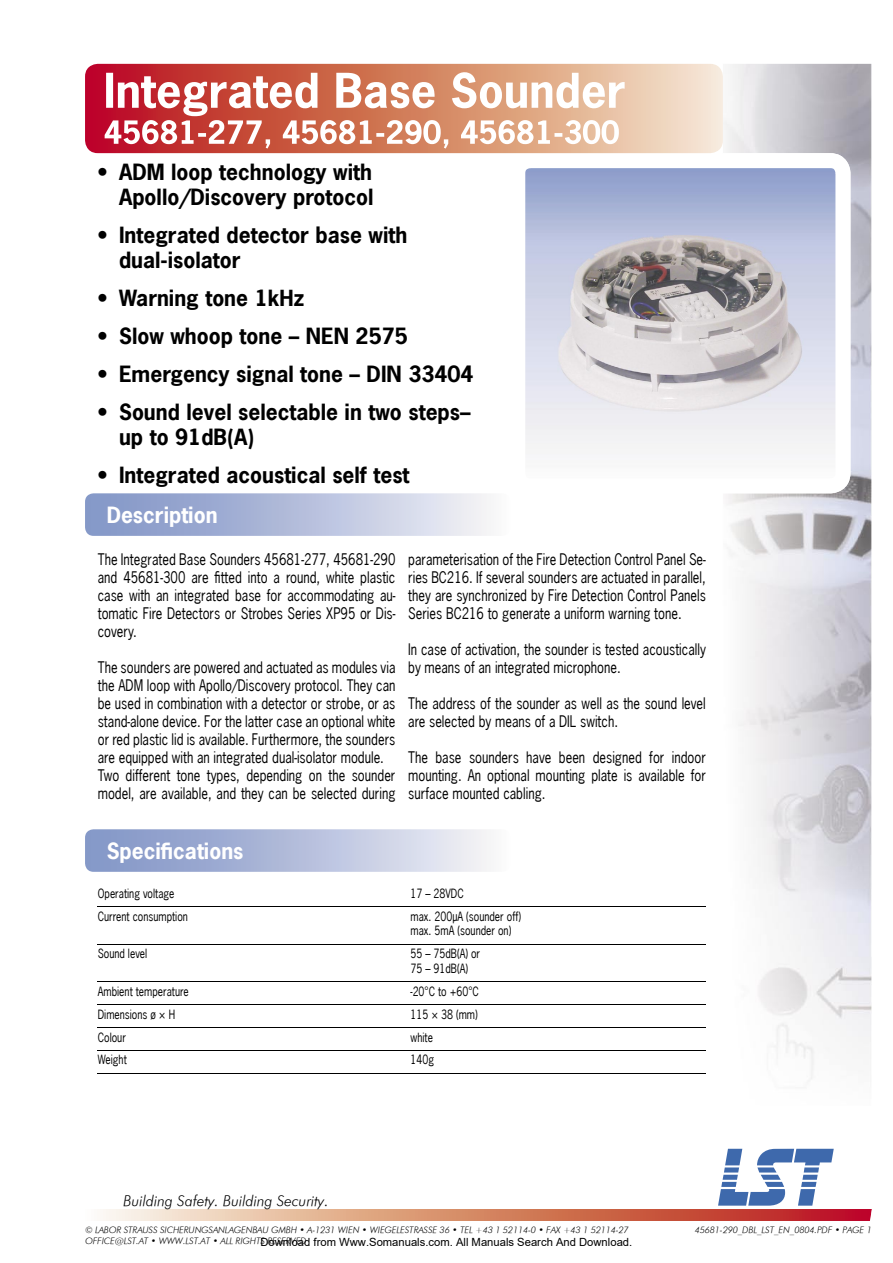
<style>
.page{position:relative;width:893px;height:1263px;background:#fff}
.page>*{position:absolute;margin:0;border:0;box-sizing:border-box;transform-origin:0 0}
.t1{font:84px "Logos";color:#3e69ac}
.t2{font:700 45px "News Gothic";color:#fff}
.t3{font:700 30px "News Gothic";color:#fff}
.t4{font:700 21px/25.2px "News Gothic";color:#000}
.t5{font:700 21px "News Gothic";color:#fff}
.t6{font:15px/18px "News Gothic";color:#000;text-align:justify;scale:.86 1}
.t7{font:15px "Futura Light LST";color:#000}
.t8{font:12px/14.4px "News Gothic";color:#000;scale:.86 1}
.t9{font:11.25px "Arial";color:#000}
.t10{font:9px/10.8px "Futura Light LST";color:#000}
</style>
<div class="page">
<img style="left:724px;top:64px;width:148px;height:1015px">
<svg style="left:103px;top:1210px;width:763px;height:10px;background:#d6856f"></svg>
<svg style="left:866px;top:1209px;width:6px;height:12px"></svg>
<svg style="left:510px;top:153px;width:340px;height:340px"></svg>
<div style="left:85px;top:493px;width:425px;height:43px;background:linear-gradient(to right,#7a8ec3,#f5f4f7);border-radius:9px"></div>
<svg style="left:85px;top:64px;width:638px;height:89px;background:#dd9787"></svg>
<svg style="left:106px;top:72px;width:519px;height:44px;background:#cf6e57"></svg>
<svg style="left:105px;top:120px;width:514px;height:29px;background:#cf6d56"></svg>
<div style="left:85px;top:829px;width:425px;height:43px;background:linear-gradient(to right,#7a8ec3,#f5f4f7);border-radius:9px"></div>
<hr style="left:98px;top:907px;width:608px;height:1px;background:#000">
<hr style="left:98px;top:944px;width:608px;height:1px;background:#000">
<hr style="left:98px;top:981px;width:608px;height:1px;background:#000">
<hr style="left:98px;top:1004px;width:608px;height:1px;background:#000">
<hr style="left:98px;top:1027px;width:608px;height:1px;background:#000">
<hr style="left:98px;top:1050px;width:608px;height:1px;background:#000">
<hr style="left:98px;top:1073px;width:608px;height:1px;background:#000">
<h2 class="t2" style="left:104px;top:61px;width:523px">Integrated Base Sounder</h2>
<h3 class="t3" style="left:104px;top:113px;width:517px">45681-277, 45681-290, 45681-300</h3>
<h3 class="t4" style="left:98px;top:159px;width:277px;text-align:right">• ADM loop technology with<br>Apollo/Discovery protocol</h3>
<h3 class="t4" style="left:119px;top:222px;width:290px;text-indent:-21px">• Integrated detector base with dual-isolator</h3>
<h3 class="t4" style="left:98px;top:285px;width:208px">• Warning tone 1kHz</h3>
<h3 class="t4" style="left:98px;top:323px;width:312px">• Slow whoop tone – NEN 2575</h3>
<h3 class="t4" style="left:98px;top:361px;width:377px">• Emergency signal tone – DIN 33404</h3>
<h3 class="t4" style="left:119px;top:399px;width:353px;text-indent:-21px">• Sound level selectable in two steps– up to 91dB(A)</h3>
<h3 class="t4" style="left:98px;top:462px;width:313px">• Integrated acoustical self test</h3>
<h3 class="t5" style="left:107px;top:501px;width:112px">Description</h3>
<p class="t6" style="left:98px;top:550px;width:348px">The Integrated Base Sounders 45681-277, 45681-290 and 45681-300 are fitted into a round, white plastic case with an integrated base for accommodating au&shy;tomatic Fire Detectors or Strobes Series XP95 or Dis&shy;covery.</p>
<p class="t6" style="left:98px;top:658px;width:348px;text-align:left">The sounders are powered and actuated as modules via the ADM loop with Apollo/Discovery protocol. They can be used in combination with a detector or strobe, or as stand-alone device. For the latter case an optional white or red plastic lid is available. Furthermore, the sounders are equipped with an integrated dual-isolator module.<br>Two different tone types, depending on the sounder model, are available, and they can be selected during</p>
<p class="t6" style="left:408px;top:550px;width:348px">parameterisation of the Fire Detection Control Panel Se&shy;ries BC216. If several sounders are actuated in parallel, they are synchronized by Fire Detection Control Panels Series BC216 to generate a uniform warning tone.</p>
<p class="t6" style="left:408px;top:640px;width:348px">In case of activation, the sounder is tested acoustically by means of an integrated microphone.</p>
<p class="t6" style="left:408px;top:694px;width:348px">The address of the sounder as well as the sound level are selected by means of a DIL switch.</p>
<p class="t6" style="left:408px;top:748px;width:348px">The base sounders have been designed for indoor mounting. An optional mounting plate is available for surface mounted cabling.</p>
<h3 class="t5" style="left:107px;top:837px;width:138px">Specifications</h3>
<p class="t8" style="left:98px;top:886px;width:91px">Operating voltage</p>
<p class="t8" style="left:411px;top:886px;width:63px">17 – 28VDC</p>
<p class="t8" style="left:98px;top:909px;width:106px">Current consumption</p>
<p class="t8" style="left:411px;top:909px;width:130px">max. 200µA (sounder off) max. 5mA (sounder on)</p>
<p class="t8" style="left:98px;top:946px;width:59px">Sound level</p>
<p class="t8" style="left:411px;top:946px;width:83px">55 – 75dB(A) or<br>75 – 91dB(A)</p>
<p class="t8" style="left:98px;top:984px;width:107px">Ambient temperature</p>
<p class="t8" style="left:411px;top:984px;width:81px">-20°C to +60°C</p>
<p class="t8" style="left:98px;top:1007px;width:91px">Dimensions ø × H</p>
<p class="t8" style="left:411px;top:1007px;width:80px">115 × 38 (mm)</p>
<p class="t8" style="left:98px;top:1030px;width:34px">Colour</p>
<p class="t8" style="left:411px;top:1030px;width:28px">white</p>
<p class="t8" style="left:98px;top:1052px;width:35px">Weight</p>
<p class="t8" style="left:411px;top:1052px;width:29px">140g</p>
<p class="t7" style="left:123px;top:1191px;width:207px">Building Safety. Building Security.</p>
<p class="t10" style="left:85px;top:1225px;width:545px">© LABOR STRAUSS SICHERUNGSANLAGENBAU GMBH • A-1231 WIEN • WIEGELESTRASSE 36 • TEL +43 1 52114-0 • FAX +43 1 52114-27<br>OFFICE@LST.AT • WWW.LST.AT • ALL RIGHTS RESERVED</p>
<p class="t9" style="left:260px;top:1235px;width:373px">Download from Www.Somanuals.com. All Manuals Search And Download.</p>
<h1 class="t1" style="left:719px;top:1138px;width:118px">A</h1>
<p class="t10" style="left:695px;top:1225px;width:178px">45681-290_DBL_LST_EN_0804.PDF • PAGE 1</p>
</div>
